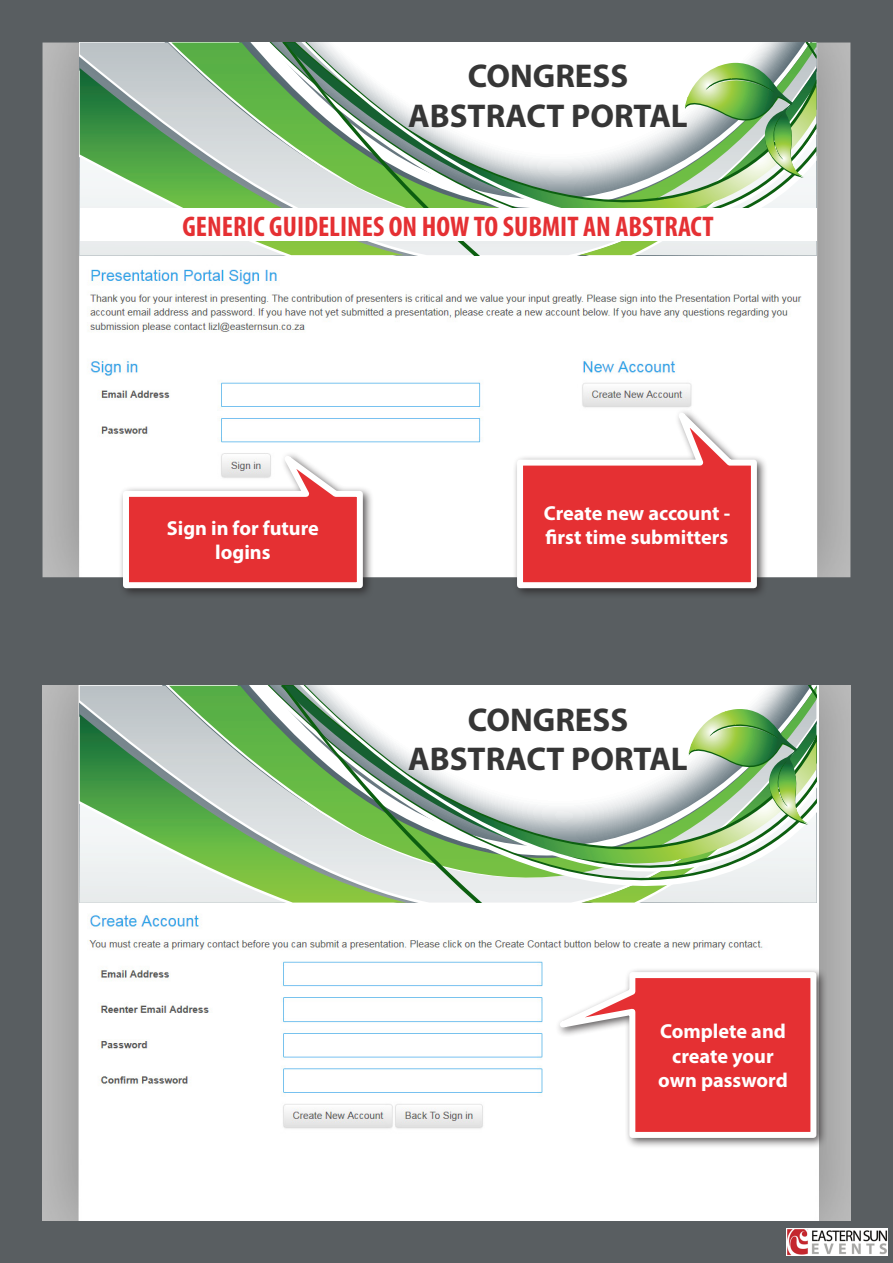
<style>
.page{position:relative;width:893px;height:1263px;background:#595e61}
.page>*{position:absolute;margin:0;border:0;box-sizing:border-box;transform-origin:0 0}
.t1{font:700 33px "Myriad Pro";color:#363636}
.t2{font:700 condensed 28.5px "Myriad Pro";color:#e53033}
.t3{font:700 20.25px/24.3px "Myriad Pro";color:#fff}
</style>
<div class="page">
<img style="left:787px;top:1228px;width:101px;height:27px">
<img style="left:43px;top:43px;width:807px;height:534px">
<svg style="left:566px;top:241px;width:250px;height:13px;background:#dae6d0"></svg>
<svg style="left:566px;top:178px;width:250px;height:30px;background:#adca9f"></svg>
<svg style="left:80px;top:43px;width:486px;height:212px;background:#9dc29a"></svg>
<svg style="left:326px;top:43px;width:490px;height:135px;background:#cfdecd"></svg>
<div style="left:80px;top:208px;width:736px;height:33px;background:#fff"></div>
<img style="left:43px;top:686px;width:807px;height:534px">
<svg style="left:569px;top:886px;width:247px;height:15px;background:#dae6d1"></svg>
<svg style="left:569px;top:825px;width:247px;height:61px;background:#b9d3ae"></svg>
<svg style="left:80px;top:686px;width:489px;height:216px;background:#a4c79e"></svg>
<svg style="left:327px;top:686px;width:489px;height:139px;background:#d0dfcf"></svg>
<div style="left:363px;top:519px;width:166px;height:27px;background:#fff"></div>
<div style="left:374px;top:1163px;width:166px;height:28px;background:#fff"></div>
<div style="left:512px;top:408px;width:256px;height:191px;background:#231f20;opacity:.75"></div>
<svg style="left:514px;top:391px;width:246px;height:200px;background:#eb8889"></svg>
<div style="left:555px;top:967px;width:273px;height:182px;background:#231f20;opacity:.75"></div>
<svg style="left:519px;top:969px;width:300px;height:172px;background:#ed8b8d"></svg>
<div style="left:118px;top:451px;width:256px;height:149px;background:#231f20;opacity:.75"></div>
<svg style="left:120px;top:439px;width:246px;height:152px;background:#ea8a8c"></svg>
<p class="t1" style="left:468px;top:55px;width:162px">CONGRESS</p>
<p class="t1" style="left:408px;top:94px;width:281px">ABSTRACT PORTAL</p>
<p class="t2" style="left:182px;top:208px;width:533px">GENERIC GUIDELINES ON HOW TO SUBMIT AN ABSTRACT</p>
<p class="t3" style="left:167px;top:515px;width:154px">Sign in for future</p>
<p class="t3" style="left:215px;top:539px;width:57px">logins</p>
<p class="t3" style="left:544px;top:500px;width:188px">Create new account - first time submitters</p>
<p class="t1" style="left:468px;top:698px;width:162px">CONGRESS</p>
<p class="t1" style="left:408px;top:738px;width:281px">ABSTRACT PORTAL</p>
<p class="t3" style="left:658px;top:1019px;width:131px;text-align:center">Complete and create your own password</p>
</div>
